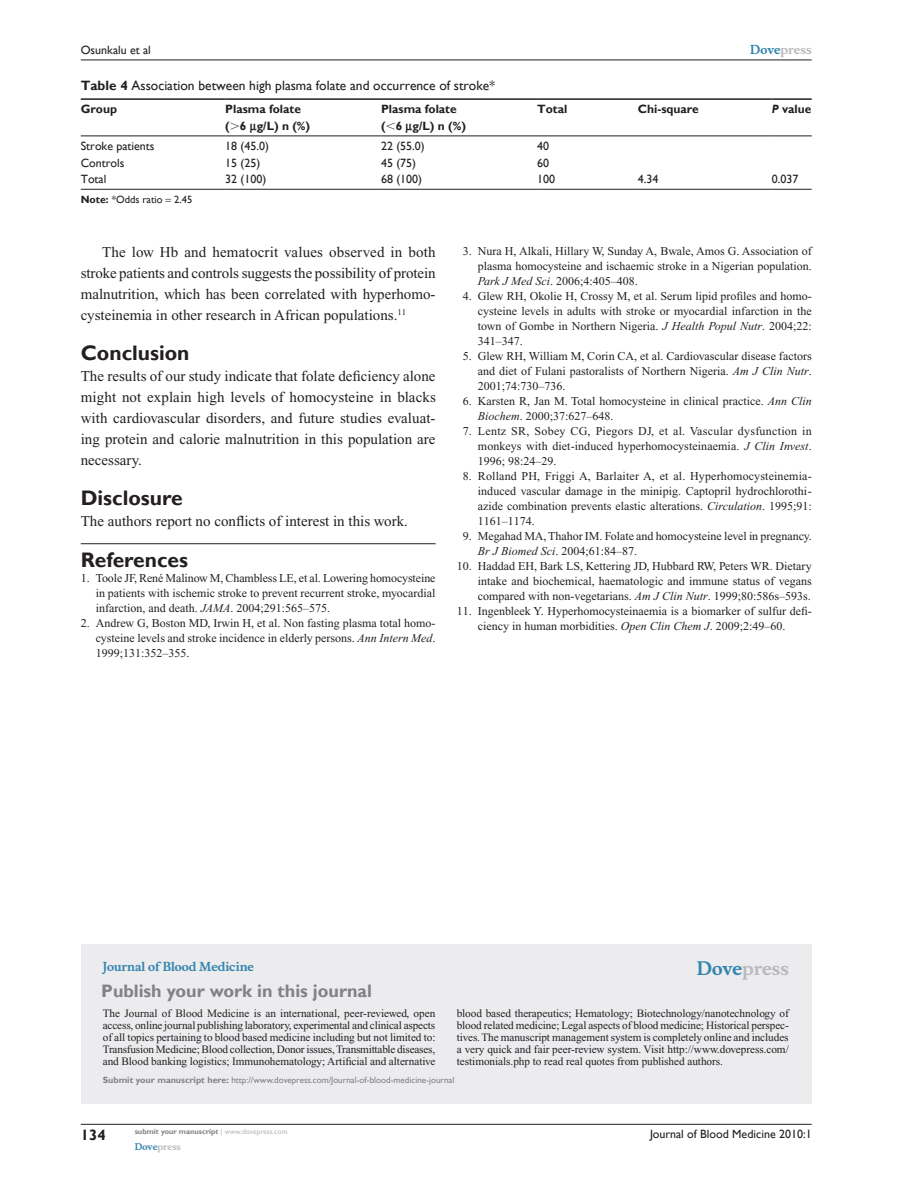
<style>
.page{position:relative;width:918px;height:1188px;background:#fff}
.page>*{position:absolute;margin:0;border:0;box-sizing:border-box;transform-origin:0 0}
.t1{font:700 21px "Gill Sans";color:#231f20}
.t2{font:700 18px "Gill Sans";color:#808285}
.t3{font:700 18px "Musee";color:#b8b9bc}
.t4{font:15px/21px "Times New Roman";color:#231f20;text-align:justify}
.t5{font:700 15px "Gill Sans";color:#231f20}
.t6{font:13.5px "Gill Sans";color:#231f20}
.t7{font:12px/15px "Times New Roman";color:#231f20;text-align:justify}
.t8{font:12px "Gill Sans";color:#231f20}
.t9{font:700 12px/16.5px "Gill Sans";color:#231f20}
.t10{font:700 12px "Musee";color:#3485ae}
.t11{font:700 12px "Musee";color:#b8b9bc}
.t12{font:11.25px/12px "Times New Roman";letter-spacing:-.005em;color:#231f20;text-align:justify}
.t13{font:10.5px "Gill Sans";color:#231f20}
.t14{font:9px "Gill Sans";color:#808285}
.t15{font:700 9px "Musee";color:#b8b9bc}
.t16{font:700 7.5px "Gill Sans";color:#808285}
.s1{color:#3485ae}
.s2{font-weight:700}
.s3{font-family:"Mathematical Pi One";font-weight:400}
.s4{font-style:italic}
.s5{font-weight:400;color:#b8b9bc}
</style>
<div class="page">
<div style="left:81px;top:944px;width:731px;height:159px;background:#ececee"></div>
<hr style="left:81px;top:1124px;width:731px;height:1px;background:#231f20">
<hr style="left:81px;top:60px;width:731px;height:1px;background:#231f20">
<hr style="left:81px;top:136px;width:144px;height:1px;background:#231f20">
<hr style="left:225px;top:136px;width:156px;height:1px;background:#231f20">
<hr style="left:381px;top:136px;width:156px;height:1px;background:#231f20">
<hr style="left:537px;top:136px;width:101px;height:1px;background:#231f20">
<hr style="left:638px;top:136px;width:134px;height:1px;background:#231f20">
<hr style="left:772px;top:136px;width:40px;height:1px;background:#231f20">
<hr style="left:81px;top:189px;width:144px;height:1px;background:#231f20">
<hr style="left:225px;top:189px;width:156px;height:1px;background:#231f20">
<hr style="left:381px;top:189px;width:156px;height:1px;background:#231f20">
<hr style="left:537px;top:189px;width:101px;height:1px;background:#231f20">
<hr style="left:638px;top:189px;width:134px;height:1px;background:#231f20">
<hr style="left:772px;top:189px;width:40px;height:1px;background:#231f20">
<hr style="left:81px;top:98px;width:144px;height:2px;background:#231f20">
<hr style="left:225px;top:98px;width:156px;height:2px;background:#231f20">
<hr style="left:381px;top:98px;width:156px;height:2px;background:#231f20">
<hr style="left:537px;top:98px;width:101px;height:2px;background:#231f20">
<hr style="left:638px;top:98px;width:134px;height:2px;background:#231f20">
<hr style="left:772px;top:98px;width:40px;height:2px;background:#231f20">
<hr style="left:81px;top:543px;width:355px;height:1px;background:#231f20">
<p class="t11" style="left:750px;top:43px;width:63px"><span class="s1">Dove</span>press</p>
<p class="t8" style="left:81px;top:43px;width:72px">Osunkalu et al</p>
<p class="t6" style="left:81px;top:78px;width:416px"><span class="s2">Table 4</span> Association between high plasma folate and occurrence of stroke*</p>
<p class="t9" style="left:81px;top:101px;width:38px">Group</p>
<p class="t9" style="left:225px;top:101px;width:86px">Plasma folate (<span class="s3">.</span>6 g/L) n (%)</p>
<p class="t9" style="left:381px;top:101px;width:86px">Plasma folate (<span class="s3">,</span>6 g/L) n (%)</p>
<p class="t9" style="left:537px;top:101px;width:32px">Total</p>
<p class="t9" style="left:638px;top:101px;width:62px">Chi-square</p>
<p class="t9" style="left:772px;top:101px;width:41px"><span class="s4">P</span> value</p>
<p class="t8" style="left:81px;top:139px;width:75px">Stroke patients</p>
<p class="t8" style="left:225px;top:139px;width:45px">18 (45.0)</p>
<p class="t8" style="left:381px;top:139px;width:45px">22 (55.0)</p>
<p class="t8" style="left:537px;top:139px;width:13px">40</p>
<p class="t8" style="left:81px;top:156px;width:45px">Controls</p>
<p class="t8" style="left:225px;top:156px;width:37px">15 (25)</p>
<p class="t8" style="left:381px;top:156px;width:37px">45 (75)</p>
<p class="t8" style="left:537px;top:156px;width:13px">60</p>
<p class="t8" style="left:81px;top:172px;width:27px">Total</p>
<p class="t8" style="left:225px;top:172px;width:43px">32 (100)</p>
<p class="t8" style="left:381px;top:172px;width:43px">68 (100)</p>
<p class="t8" style="left:537px;top:172px;width:19px">100</p>
<p class="t8" style="left:638px;top:172px;width:22px">4.34</p>
<p class="t8" style="left:772px;top:172px;width:28px">0.037</p>
<p class="t13" style="left:81px;top:194px;width:113px"><span class="s2">Note:</span> *Odds ratio 2.45</p>
<p class="t4" style="left:81px;top:242px;width:356px;text-indent:21px">The low Hb and hematocrit values observed in both stroke patients and controls suggests the possibility of protein malnutrition, which has been correlated with hyperhomo&shy;cysteinemia in other research in African populations.<sup>11</sup></p>
<h1 class="t1" style="left:81px;top:340px;width:110px">Conclusion</h1>
<p class="t4" style="left:81px;top:365px;width:357px">The results of our study indicate that folate deficiency alone might not explain high levels of homocysteine in blacks with cardiovascular disorders, and future studies evaluat&shy;ing protein and calorie malnutrition in this population are necessary.</p>
<h1 class="t1" style="left:81px;top:485px;width:103px">Disclosure</h1>
<p class="t4" style="left:81px;top:510px;width:329px">The authors report no conflicts of interest in this work.</p>
<h1 class="t1" style="left:81px;top:547px;width:109px">References</h1>
<p class="t7" style="left:96px;top:570px;width:341px;text-indent:-15px">1. Toole JF, René Malinow M, Chambless LE, et al. Lowering homocysteine in patients with ischemic stroke to prevent recurrent stroke, myocardial infarction, and death. <span class="s4">JAMA</span>. 2004;291:565–575.</p>
<p class="t7" style="left:96px;top:615px;width:341px;text-indent:-15px">2. Andrew G, Boston MD, Irwin H, et al. Non fasting plasma total homo&shy;cysteine levels and stroke incidence in elderly persons. <span class="s4">Ann Intern Med</span>.<br>1999;131:352–355.</p>
<p class="t7" style="left:478px;top:243px;width:335px;text-indent:-15px">3. Nura H, Alkali, Hillary W, Sunday A, Bwale, Amos G. Association of plasma homocysteine and ischaemic stroke in a Nigerian population.<br><span class="s4">Park J Med Sci</span>. 2006;4:405–408.</p>
<p class="t7" style="left:478px;top:288px;width:335px;text-indent:-15px">4. Glew RH, Okolie H, Crossy M, et al. Serum lipid profiles and homo&shy;cysteine levels in adults with stroke or myocardial infarction in the town of Gombe in Northern Nigeria. <span class="s4">J Health Popul Nutr</span>. 2004;22:<br>341–347.</p>
<p class="t7" style="left:478px;top:348px;width:335px;text-indent:-15px">5. Glew RH, William M, Corin CA, et al. Cardiovascular disease factors and diet of Fulani pastoralists of Northern Nigeria. <span class="s4">Am J Clin Nutr</span>.<br>2001;74:730–736.</p>
<p class="t7" style="left:478px;top:393px;width:335px;text-indent:-15px">6. Karsten R, Jan M. Total homocysteine in clinical practice. <span class="s4">Ann Clin<br>Biochem</span>. 2000;37:627–648.</p>
<p class="t7" style="left:478px;top:423px;width:335px;text-indent:-15px">7. Lentz SR, Sobey CG, Piegors DJ, et al. Vascular dysfunction in monkeys with diet-induced hyperhomocysteinaemia. <span class="s4">J Clin Invest</span>.<br>1996; 98:24–29.</p>
<p class="t7" style="left:478px;top:468px;width:335px;text-indent:-15px">8. Rolland PH, Friggi A, Barlaiter A, et al. Hyperhomocysteinemia&shy;induced vascular damage in the minipig. Captopril hydrochlorothi&shy;azide combination prevents elastic alterations. <span class="s4">Circulation</span>. 1995;91:<br>1161–1174.</p>
<p class="t7" style="left:478px;top:528px;width:335px;text-indent:-15px">9. Megahad MA, Thahor IM. Folate and homocysteine level in pregnancy.<br><span class="s4">Br J Biomed Sci</span>. 2004;61:84–87.</p>
<p class="t7" style="left:478px;top:558px;width:335px;text-indent:-21px">10. Haddad EH, Bark LS, Kettering JD, Hubbard RW, Peters WR. Dietary intake and biochemical, haematologic and immune status of vegans compared with non-vegetarians. <span class="s4">Am J Clin Nutr</span>. 1999;80:586s–593s.</p>
<p class="t7" style="left:457px;top:603px;width:356px;text-align:center">11. Ingenbleek Y. Hyperhomocysteinaemia is a biomarker of sulfur defi&shy;ciency in human morbidities. <span class="s4">Open Clin Chem J</span>. 2009;2:49–60.</p>
<p class="t10" style="left:103px;top:959px;width:153px">Journal of Blood Medicine</p>
<h2 class="t2" style="left:101px;top:980px;width:272px">Publish your work in this journal</h2>
<h2 class="t3" style="left:697px;top:958px;width:94px"><span class="s1">Dove</span>press</h2>
<p class="t12" style="left:103px;top:1007px;width:334px">The Journal of Blood Medicine is an international, peer-reviewed, open access, online journal publishing laboratory, experimental and clinical aspects of all topics pertaining to blood based medicine including but not limited to:<br>Transfusion Medicine; Blood collection, Donor issues, Transmittable diseases, and Blood banking logistics; Immunohematology; Artificial and alternative</p>
<p class="t12" style="left:457px;top:1007px;width:334px">blood based therapeutics; Hematology; Biotechnology/nanotechnology of blood related medicine; Legal aspects of blood medicine; Historical perspec&shy;tives. The manuscript management system is completely online and includes a very quick and fair peer-review system. Visit http://www.dovepress.com/ testimonials.php to read real quotes from published authors.</p>
<p class="t14" style="left:103px;top:1075px;width:353px"><span class="s2">Submit your manuscript here:</span> http://www.dovepress.com/Journal-of-blood-medicine-journal</p>
<p class="t5" style="left:81px;top:1126px;width:26px">134</p>
<p class="t16" style="left:135px;top:1127px;width:154px">submit your manuscript <span class="s5">| www.dovepress.com</span></p>
<p class="t15" style="left:135px;top:1141px;width:48px"><span class="s1">Dove</span>press</p>
<p class="t8" style="left:650px;top:1127px;width:163px">Journal of Blood Medicine 2010:1</p>
</div>
